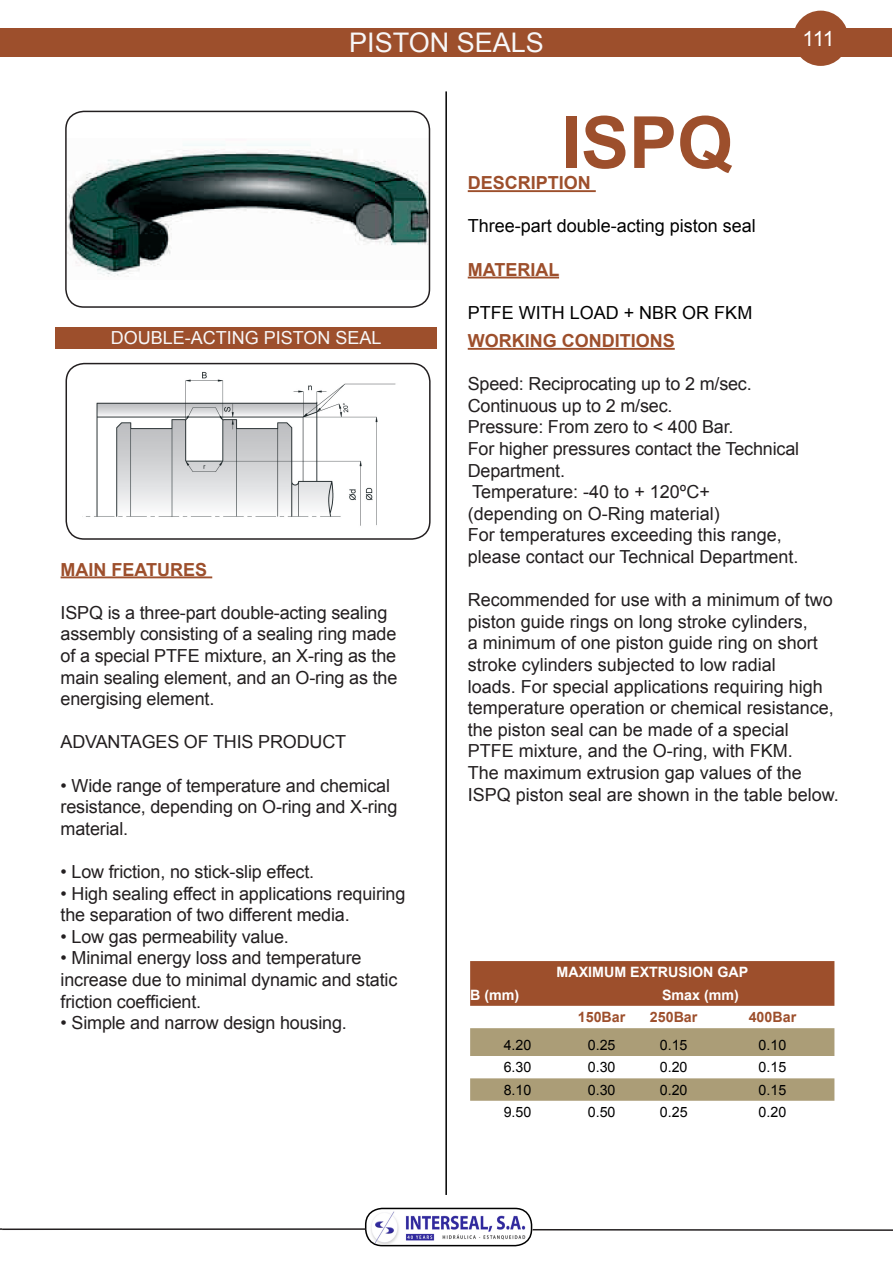
<style>
.page{position:relative;width:893px;height:1263px;background:#fff}
.page>*{position:absolute;margin:0;border:0;box-sizing:border-box;transform-origin:0 0}
.t1{font:700 72px "Arial";color:#9d4f2c}
.t2{font:27px "Arial";color:#f7f7f8}
.t3{font:21px "Arial";color:#fff}
.t4{font:18px/21.6px "Arial";letter-spacing:-.01em;color:#231f20}
.t5{font:18px "Arial";color:#000}
.t6{font:700 18px "Arial";color:#9d4f2c}
.t7{font:18px "Arial";color:#f7f7f8}
.t8{font:14.25px "Arial";color:#000}
.t9{font:700 14.25px "Arial";color:#fff}
.t10{font:700 14.25px "Arial";color:#9d4f2c}
</style>
<div class="page">
<img style="left:68px;top:144px;width:359px;height:133px">
<div style="left:65px;top:111px;width:365px;height:197px;border:2px solid #231f20;border-radius:18px"></div>
<div style="left:55px;top:327px;width:382px;height:21px;background:#9d4f2c"></div>
<hr style="left:468px;top:190px;width:128px;height:2px;background:#9d4f2c">
<hr style="left:468px;top:277px;width:91px;height:1px;background:#9d4f2c">
<hr style="left:61px;top:576px;width:151px;height:2px;background:#9d4f2c">
<hr style="left:468px;top:348px;width:207px;height:2px;background:#9d4f2c">
<div style="left:1px;top:28px;width:891px;height:29px;background:#9d4f2c"></div>
<img style="left:82px;top:372px;width:314px;height:154px">
<div style="left:66px;top:363px;width:365px;height:177px;border:2px solid #231f20;border-radius:18px"></div>
<hr style="left:445px;top:91px;width:2px;height:1104px;background:#000">
<div style="left:793px;top:11px;width:55px;height:55px;background:#9d4f2c;border-radius:50%"></div>
<div style="left:470px;top:961px;width:364px;height:45px;background:#9d4f2c"></div>
<svg style="left:470px;top:1028px;width:364px;height:73px"></svg>
<img style="left:366px;top:1208px;width:165px;height:36px">
<div style="left:365px;top:1208px;width:167px;height:38px;border:2px solid #000;border-radius:16px"></div>
<hr style="left:2px;top:1228px;width:364px;height:2px;background:#231f20">
<hr style="left:533px;top:1229px;width:360px;height:2px;background:#231f20">
<h2 class="t2" style="left:349px;top:25px;width:196px">PISTON SEALS</h2>
<h1 class="t1" style="left:561px;top:95px;width:174px">ISPQ</h1>
<p class="t6" style="left:468px;top:171px;width:125px">DESCRIPTION</p>
<p class="t5" style="left:468px;top:214px;width:290px">Three-part double-acting piston seal</p>
<p class="t6" style="left:468px;top:257px;width:93px">MATERIAL</p>
<p class="t5" style="left:468px;top:301px;width:286px">PTFE WITH LOAD + NBR OR FKM</p>
<p class="t3" style="left:803px;top:25px;width:33px">111</p>
<p class="t7" style="left:111px;top:326px;width:272px">DOUBLE-ACTING PISTON SEAL</p>
<p class="t6" style="left:61px;top:557px;width:148px">MAIN FEATURES</p>
<p class="t4" style="left:61px;top:602px;width:338px">ISPQ is a three-part double-acting sealing assembly consisting of a sealing ring made of a special PTFE mixture, an X-ring as the main sealing element, and an O-ring as the energising element.</p>
<p class="t4" style="left:61px;top:731px;width:287px">ADVANTAGES OF THIS PRODUCT</p>
<p class="t4" style="left:61px;top:774px;width:338px">• Wide range of temperature and chemical resistance, depending on O-ring and X-ring material.</p>
<p class="t4" style="left:61px;top:861px;width:255px">• Low friction, no stick-slip effect.</p>
<p class="t4" style="left:61px;top:882px;width:346px">• High sealing effect in applications requiring the separation of two different media.</p>
<p class="t4" style="left:61px;top:926px;width:230px">• Low gas permeability value.</p>
<p class="t4" style="left:61px;top:947px;width:338px">• Minimal energy loss and temperature increase due to minimal dynamic and static friction coefficient.</p>
<p class="t4" style="left:61px;top:1012px;width:288px">• Simple and narrow design housing.</p>
<p class="t6" style="left:468px;top:329px;width:208px">WORKING CONDITIONS</p>
<p class="t4" style="left:468px;top:373px;width:333px">Speed: Reciprocating up to 2 m/sec.<br>Continuous up to 2 m/sec.<br>Pressure: From zero to &lt; 400 Bar.<br>For higher pressures contact the Technical<br>Department.<br>Temperature: -40 to + 120ºC+ (depending on O-Ring material)<br>For temperatures exceeding this range, please contact our Technical Department.</p>
<p class="t4" style="left:468px;top:589px;width:373px">Recommended for use with a minimum of two piston guide rings on long stroke cylinders,<br>a minimum of one piston guide ring on short stroke cylinders subjected to low radial<br>loads. For special applications requiring high temperature operation or chemical resistance, the piston seal can be made of a special PTFE mixture, and the O-ring, with FKM.<br>The maximum extrusion gap values of the ISPQ piston seal are shown in the table below.</p>
<p class="t9" style="left:557px;top:963px;width:193px">MAXIMUM EXTRUSION GAP</p>
<p class="t9" style="left:470px;top:985px;width:51px">B (mm)</p>
<p class="t9" style="left:662px;top:985px;width:78px">Smax (mm)</p>
<p class="t10" style="left:578px;top:1008px;width:49px">150Bar</p>
<p class="t10" style="left:650px;top:1008px;width:49px">250Bar</p>
<p class="t10" style="left:749px;top:1008px;width:49px">400Bar</p>
<p class="t8" style="left:504px;top:1036px;width:29px">4.20</p>
<p class="t8" style="left:588px;top:1036px;width:29px">0.25</p>
<p class="t8" style="left:660px;top:1036px;width:29px">0.15</p>
<p class="t8" style="left:759px;top:1036px;width:29px">0.10</p>
<p class="t8" style="left:504px;top:1058px;width:29px">6.30</p>
<p class="t8" style="left:588px;top:1058px;width:29px">0.30</p>
<p class="t8" style="left:660px;top:1058px;width:29px">0.20</p>
<p class="t8" style="left:759px;top:1058px;width:29px">0.15</p>
<p class="t8" style="left:504px;top:1080px;width:29px">8.10</p>
<p class="t8" style="left:588px;top:1080px;width:29px">0.30</p>
<p class="t8" style="left:660px;top:1080px;width:29px">0.20</p>
<p class="t8" style="left:759px;top:1080px;width:29px">0.15</p>
<p class="t8" style="left:504px;top:1103px;width:29px">9.50</p>
<p class="t8" style="left:588px;top:1103px;width:29px">0.50</p>
<p class="t8" style="left:660px;top:1103px;width:29px">0.25</p>
<p class="t8" style="left:759px;top:1103px;width:29px">0.20</p>
</div>
